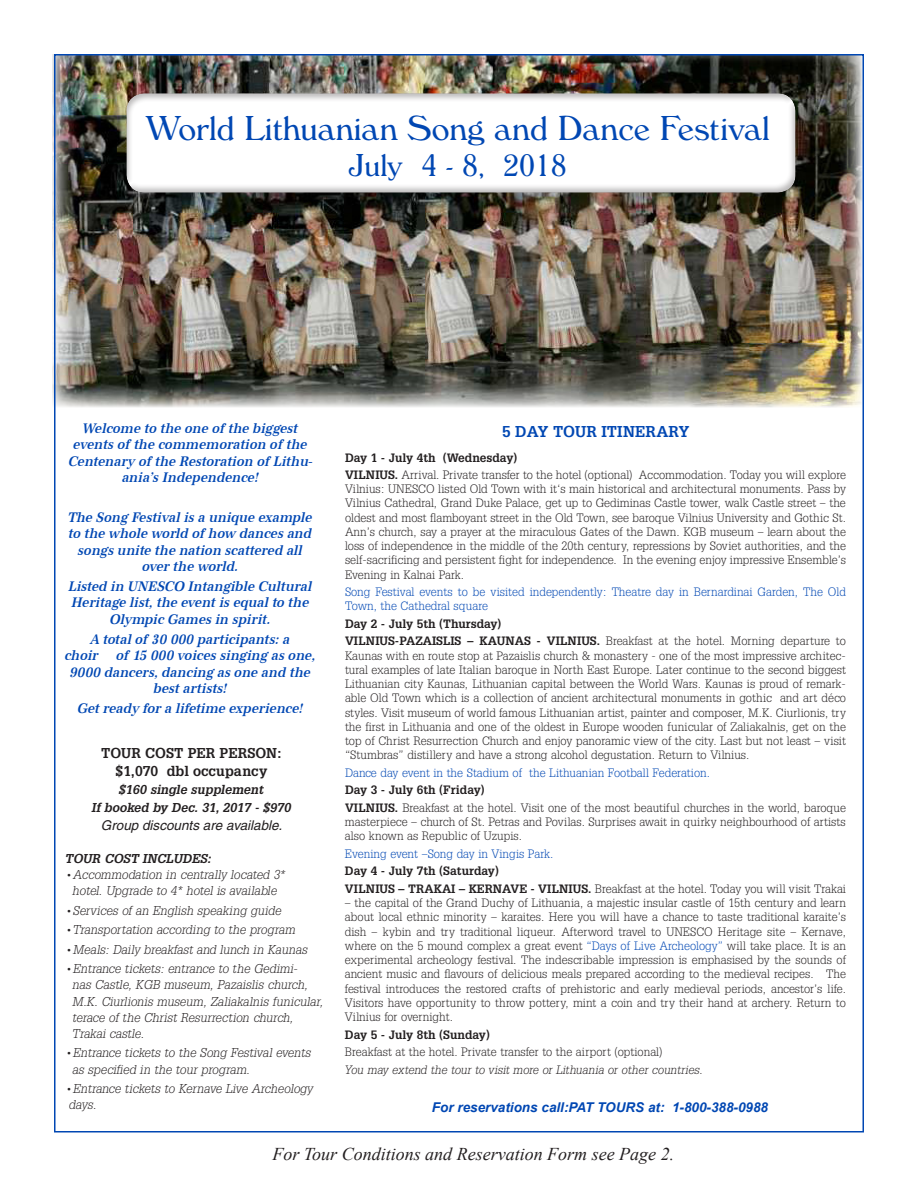
<style>
.page{position:relative;width:918px;height:1188px;background:#fff}
.page>*{position:absolute;margin:0;border:0;box-sizing:border-box;transform-origin:0 0}
.t1{font:36px "Windsor DTC";color:#0047b3}
.t2{font:33px "Windsor DTC";color:#0047b3}
.t3{font:italic 18px "Times New Roman";color:#231f20}
.t4{font:16.5px "Square Serif Bold DTC";color:#0047b3}
.t5{font:15px "Square Serif Bold DTC";color:#231f20}
.t6{font:14.25px/16.5px "URW Antiqua T Medi Extr Narr Obli";color:#0047b3;text-align:center}
.t7{font:13.5px/16.2px "Square Serif Light Italic DTC";color:#231f20}
.t8{font:13.5px "Square Serif Bold Italic DTC";color:#231f20}
.t9{font:italic 700 13.5px "Arial";color:#0047b3}
.t10{font:italic 13.5px "Helvetica";color:#231f20}
.t11{font:12.75px/14.2px "Square Serif Light DTC";color:#231f20;text-align:justify}
.t12{font:12.75px/14.2px "Square Serif Light DTC";color:#0047b3}
.t13{font:12.75px "Square Serif Bold DTC";color:#231f20}
.t14{font:12.75px "Square Serif Light Italic DTC";color:#231f20}
.s1{font-family:"Square Serif Bold DTC"}
.s2{color:#0047b3}
</style>
<div class="page">
<img style="left:52px;top:54px;width:809px;height:353px">
<div style="left:126px;top:93px;width:672px;height:102px;background:#231f20;opacity:.31"></div>
<p class="t1" style="left:146px;top:108px;width:625px">World Lithuanian Song and Dance Festival</p>
<p class="t2" style="left:349px;top:147px;width:219px">July 4 - 8, 2018</p>
<p class="t6" style="left:69px;top:420px;width:246px">Welcome to the one of the biggest events of the commemoration of the<br>Centenary of the Restoration of Lithu&shy;ania’s Independence!</p>
<p class="t6" style="left:68px;top:509px;width:246px">The Song Festival is a unique example to the whole world of how dances and songs unite the nation scattered all over the world.</p>
<p class="t6" style="left:69px;top:578px;width:245px">Listed in UNESCO Intangible Cultural<br>Heritage list, the event is equal to the<br>Olympic Games in spirit.</p>
<p class="t6" style="left:65px;top:630px;width:227px;text-align:left;text-indent:26px">A total of 30 000 participants: a choir</p>
<p class="t6" style="left:117px;top:647px;width:201px">of 15 000 voices singing as one,</p>
<p class="t6" style="left:70px;top:663px;width:242px">9000 dancers, dancing as one and the</p>
<p class="t6" style="left:154px;top:680px;width:75px">best artists!</p>
<p class="t6" style="left:78px;top:700px;width:227px">Get ready for a lifetime experience!</p>
<p class="t5" style="left:101px;top:744px;width:182px">TOUR COST PER PERSON:</p>
<p class="t5" style="left:116px;top:762px;width:153px">$1,070 dbl occupancy</p>
<p class="t8" style="left:119px;top:782px;width:147px">$160 single supplement</p>
<p class="t8" style="left:92px;top:800px;width:201px">If booked by Dec. 31, 2017 - $970</p>
<p class="t10" style="left:101px;top:817px;width:183px">Group discounts are available.</p>
<p class="t8" style="left:65px;top:851px;width:148px">TOUR COST INCLUDES:</p>
<p class="t7" style="left:65px;top:866px;width:222px;text-align:center">•Accommodation in centrally located 3* hotel. Upgrade to 4* hotel is available</p>
<p class="t7" style="left:65px;top:902px;width:218px">•Services of an English speaking guide</p>
<p class="t7" style="left:65px;top:921px;width:232px">•Transportation according to the program</p>
<p class="t7" style="left:65px;top:941px;width:244px">•Meals: Daily breakfast and lunch in Kaunas</p>
<p class="t7" style="left:73px;top:960px;width:252px;text-indent:-8px">•Entrance tickets: entrance to the Gedimi-<br>nas Castle, KGB museum, Pazaislis church, M.K. Ciurlionis museum, Zaliakalnis funicular, terace of the Christ Resurrection church, Trakai castle.</p>
<p class="t7" style="left:73px;top:1045px;width:240px;text-indent:-8px">•Entrance tickets to the Song Festival events as specified in the tour program.</p>
<p class="t7" style="left:65px;top:1080px;width:250px">•Entrance tickets to Kernave Live Archeology days.</p>
<p class="t4" style="left:502px;top:422px;width:189px">5 DAY TOUR ITINERARY</p>
<p class="t13" style="left:345px;top:450px;width:174px">Day 1 - July 4th (Wednesday)</p>
<p class="t11" style="left:345px;top:467px;width:503px"><span class="s1">VILNIUS.</span> Arrival. Private transfer to the hotel (optional) Accommodation. Today you will explore Vilnius: UNESCO listed Old Town with it‘s main historical and architectural monuments. Pass by Vilnius Cathedral, Grand Duke Palace, get up to Gediminas Castle tower, walk Castle street – the oldest and most flamboyant street in the Old Town, see baroque Vilnius University and Gothic St.<br>Ann’s church, say a prayer at the miraculous Gates of the Dawn. KGB museum – learn about the loss of independence in the middle of the 20th century, repressions by Soviet authorities, and the self-sacrificing and persistent fight for independence. In the evening enjoy impressive Ensemble’s Evening in Kalnai Park.</p>
<p class="t12" style="left:345px;top:585px;width:502px">Song Festival events to be visited independently: Theatre day in Bernardinai Garden, The Old<br>Town, the Cathedral square</p>
<p class="t13" style="left:345px;top:616px;width:158px">Day 2 - July 5th (Thursday)</p>
<p class="t11" style="left:345px;top:634px;width:503px"><span class="s1">VILNIUS-PAZAISLIS – KAUNAS - VILNIUS.</span> Breakfast at the hotel. Morning departure to Kaunas with en route stop at Pazaislis church &amp; monastery - one of the most impressive architec&shy;tural examples of late Italian baroque in North East Europe. Later continue to the second biggest Lithuanian city Kaunas, Lithuanian capital between the World Wars. Kaunas is proud of remark&shy;able Old Town which is a collection of ancient architectural monuments in gothic and art déco styles. Visit museum of world famous Lithuanian artist, painter and composer, M.K. Ciurlionis, try the first in Lithuania and one of the oldest in Europe wooden funicular of Zaliakalnis, get on the top of Christ Resurrection Church and enjoy panoramic view of the city. Last but not least – visit “Stumbras” distillery and have a strong alcohol degustation. Return to Vilnius.</p>
<p class="t12" style="left:345px;top:765px;width:367px">Dance day event in the Stadium of the Lithuanian Football Federation.</p>
<p class="t13" style="left:345px;top:783px;width:141px">Day 3 - July 6th (Friday)</p>
<p class="t11" style="left:345px;top:800px;width:503px"><span class="s1">VILNIUS.</span> Breakfast at the hotel. Visit one of the most beautiful churches in the world, baroque masterpiece – church of St. Petras and Povilas. Surprises await in quirky neighbourhood of artists also known as Republic of Uzupis.</p>
<p class="t12" style="left:345px;top:846px;width:210px">Evening event –Song day in Vingis Park.</p>
<p class="t13" style="left:345px;top:864px;width:155px">Day 4 - July 7th (Saturday)</p>
<p class="t11" style="left:345px;top:881px;width:503px"><span class="s1">VILNIUS – TRAKAI – KERNAVE - VILNIUS.</span> Breakfast at the hotel. Today you will visit Trakai</p>
<p class="t11" style="left:345px;top:896px;width:503px">– the capital of the Grand Duchy of Lithuania, a majestic insular castle of 15th century and learn about local ethnic minority – karaites. Here you will have a chance to taste traditional karaite’s dish – kybin and try traditional liqueur. Afterword travel to UNESCO Heritage site – Kernave, where on the 5 mound complex a great event <span class="s2">“Days of Live Archeology”</span> will take place. It is an experimental archeology festival. The indescribable impression is emphasised by the sounds of ancient music and flavours of delicious meals prepared according to the medieval recipes. The festival introduces the restored crafts of prehistoric and early medieval periods, ancestor’s life.<br>Visitors have opportunity to throw pottery, mint a coin and try their hand at archery. Return to Vilnius for overnight.</p>
<p class="t13" style="left:345px;top:1027px;width:146px">Day 5 - July 8th (Sunday)</p>
<p class="t11" style="left:345px;top:1045px;width:319px">Breakfast at the hotel. Private transfer to the airport (optional)</p>
<p class="t14" style="left:345px;top:1063px;width:359px">You may extend the tour to visit more or Lithuania or other countries.</p>
<p class="t9" style="left:432px;top:1098px;width:338px">For reservations call:PAT TOURS at: 1-800-388-0988</p>
<p class="t3" style="left:272px;top:1142px;width:403px">For Tour Conditions and Reservation Form see Page 2.</p>
</div>
